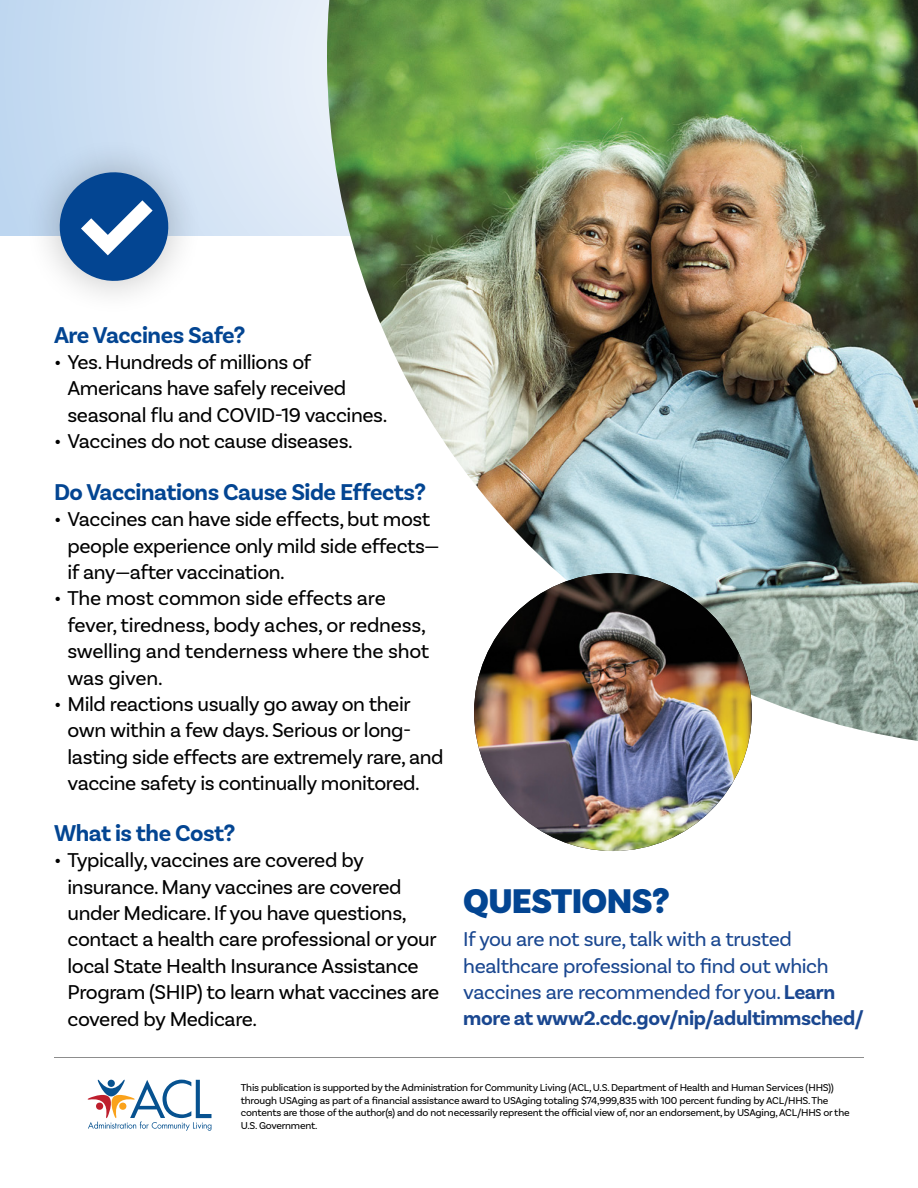
<style>
.page{position:relative;width:918px;height:1188px;background:#fff}
.page>*{position:absolute;margin:0;border:0;box-sizing:border-box;transform-origin:0 0}
.t1{font:900 36px "Basic Sans";letter-spacing:-.02em;color:#034592}
.t2{font:700 24px "Basic Sans";letter-spacing:-.02em;color:#034592}
.t3{font:21px/26.4px "Basic Sans";letter-spacing:-.02em;color:#000}
.t4{font:21px/26.4px "Basic Sans";letter-spacing:-.02em;color:#1a4790}
.t5{font:10.5px/12.6px "Basic Sans";letter-spacing:-.02em;color:#000}
.s1{font-weight:700}
</style>
<div class="page">
<svg style="left:0;top:0;width:327px;height:235px;background:#d4e3f4"></svg>
<div style="left:23px;top:136px;width:181px;height:181px;background:#000;opacity:.25"></div>
<svg style="left:52px;top:165px;width:124px;height:123px"></svg>
<img style="left:327px;top:0;width:591px;height:741px">
<img style="left:474px;top:573px;width:278px;height:278px;border-radius:139px">
<hr style="left:54px;top:1058px;width:810px;height:1px;background:#000">
<svg style="left:88px;top:1080px;width:123px;height:51px"></svg>
<h2 class="t2" style="left:54px;top:320px;width:193px">Are Vaccines Safe?</h2>
<p class="t3" style="left:68px;top:349px;width:321px;text-indent:-14px">• Yes. Hundreds of millions of<br>Americans have safely received seasonal flu and COVID-19 vaccines.</p>
<p class="t3" style="left:54px;top:428px;width:300px">• Vaccines do not cause diseases.</p>
<h2 class="t2" style="left:54px;top:477px;width:373px">Do Vaccinations Cause Side Effects?</h2>
<p class="t3" style="left:68px;top:506px;width:373px;text-indent:-14px">• Vaccines can have side effects, but most people experience only mild side effects— if any—after vaccination.</p>
<p class="t3" style="left:68px;top:585px;width:363px;text-indent:-14px">• The most common side effects are fever, tiredness, body aches, or redness, swelling and tenderness where the shot was given.</p>
<p class="t3" style="left:68px;top:691px;width:378px;text-indent:-14px">• Mild reactions usually go away on their own within a few days. Serious or long&shy;lasting side effects are extremely rare, and vaccine safety is continually monitored.</p>
<h2 class="t2" style="left:54px;top:818px;width:183px">What is the Cost?</h2>
<p class="t3" style="left:68px;top:847px;width:373px;text-indent:-14px">• Typically, vaccines are covered by insurance. Many vaccines are covered under Medicare. If you have questions, contact a health care professional or your local State Health Insurance Assistance Program (SHIP) to learn what vaccines are covered by Medicare.</p>
<h2 class="t1" style="left:463px;top:879px;width:208px">QUESTIONS?</h2>
<p class="t4" style="left:463px;top:926px;width:402px">If you are not sure, talk with a trusted healthcare professional to find out which vaccines are recommended for you. <span class="s1">Learn more at www2.cdc.gov/nip/adultimmsched/</span></p>
<p class="t5" style="left:241px;top:1081px;width:610px">This publication is supported by the Administration for Community Living (ACL, U.S. Department of Health and Human Services (HHS)) through USAging as part of a financial assistance award to USAging totaling $74,999,835 with 100 percent funding by ACL/HHS.The contents are those of the author(s) and do not necessarily represent the official view of, nor an endorsement, by USAging,ACL/HHS or the U.S. Government.</p>
</div>
